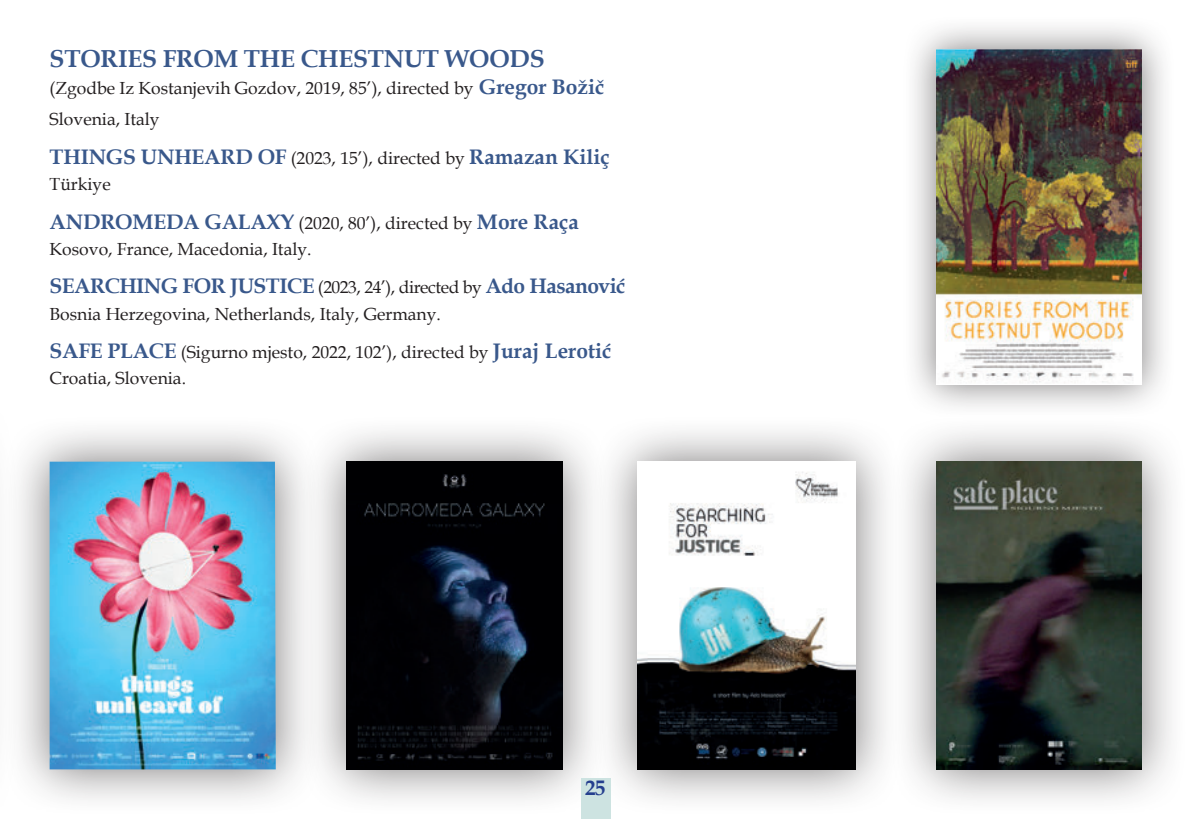
<style>
.page{position:relative;width:1191px;height:819px;background:#fff}
.page>*{position:absolute;margin:0;border:0;box-sizing:border-box;transform-origin:0 0}
.t1{font:700 24.5px "Book Antiqua";letter-spacing:-.01em;color:#39588b}
.t2{font:700 21px "Book Antiqua";letter-spacing:-.01em;color:#39588b}
.t3{font:700 21px "Book Antiqua";color:#253f8e}
.t4{font:17.5px/31.5px "Book Antiqua";color:#231f20}
.s1{font-weight:700;font-size:21px;color:#39588b}
.s2{font-weight:400;font-size:17.5px;color:#231f20}
</style>
<div class="page">
<div style="left:300px;top:415px;width:309px;height:400px;background:#231f20;opacity:.6"></div>
<img style="left:347px;top:461px;width:215px;height:308px">
<div style="left:591px;top:415px;width:311px;height:400px;background:#231f20;opacity:.6"></div>
<img style="left:638px;top:461px;width:217px;height:308px">
<div style="left:3px;top:415px;width:319px;height:400px;background:#231f20;opacity:.6"></div>
<img style="left:50px;top:461px;width:226px;height:308px">
<div style="left:889px;top:415px;width:299px;height:400px;background:#231f20;opacity:.6"></div>
<img style="left:936px;top:461px;width:205px;height:308px">
<div style="left:901px;top:15px;width:275px;height:404px;background:#231f20;opacity:.6"></div>
<img style="left:936px;top:50px;width:205px;height:334px">
<div style="left:580px;top:778px;width:30px;height:41px;background:#cde3e1"></div>
<h1 class="t1" style="left:50px;top:42px;width:496px">STORIES FROM THE CHESTNUT WOODS</h1>
<p class="t4" style="left:50px;top:72px;width:556px">(Zgodbe Iz Kostanjevih Gozdov, 2019, 85’), directed by <span class="s1">Gregor Božič<br></span>Slovenia, Italy</p>
<p class="t2" style="left:50px;top:142px;width:561px">THINGS UNHEARD OF <span class="s2">(2023, 15’), directed by</span> Ramazan Kiliç</p>
<p class="t4" style="left:50px;top:168px;width:63px">Türkiye</p>
<p class="t2" style="left:50px;top:207px;width:531px">ANDROMEDA GALAXY <span class="s2">(2020, 80’), directed by</span> More Raça</p>
<p class="t4" style="left:50px;top:233px;width:263px">Kosovo, France, Macedonia, Italy.</p>
<p class="t2" style="left:50px;top:272px;width:577px">SEARCHING FOR JUSTICE <span class="s2">(2023, 24’), directed by</span> Ado Hasanović</p>
<p class="t4" style="left:50px;top:297px;width:393px">Bosnia Herzegovina, Netherlands, Italy, Germany.</p>
<p class="t4" style="left:50px;top:338px;width:558px;line-height:26.2px"><span class="s1">SAFE PLACE</span> (Sigurno mjesto, 2022, 102’), directed by <span class="s1">Juraj Lerotić<br></span>Croatia, Slovenia.</p>
<p class="t3" style="left:585px;top:773px;width:22px">25</p>
</div>
